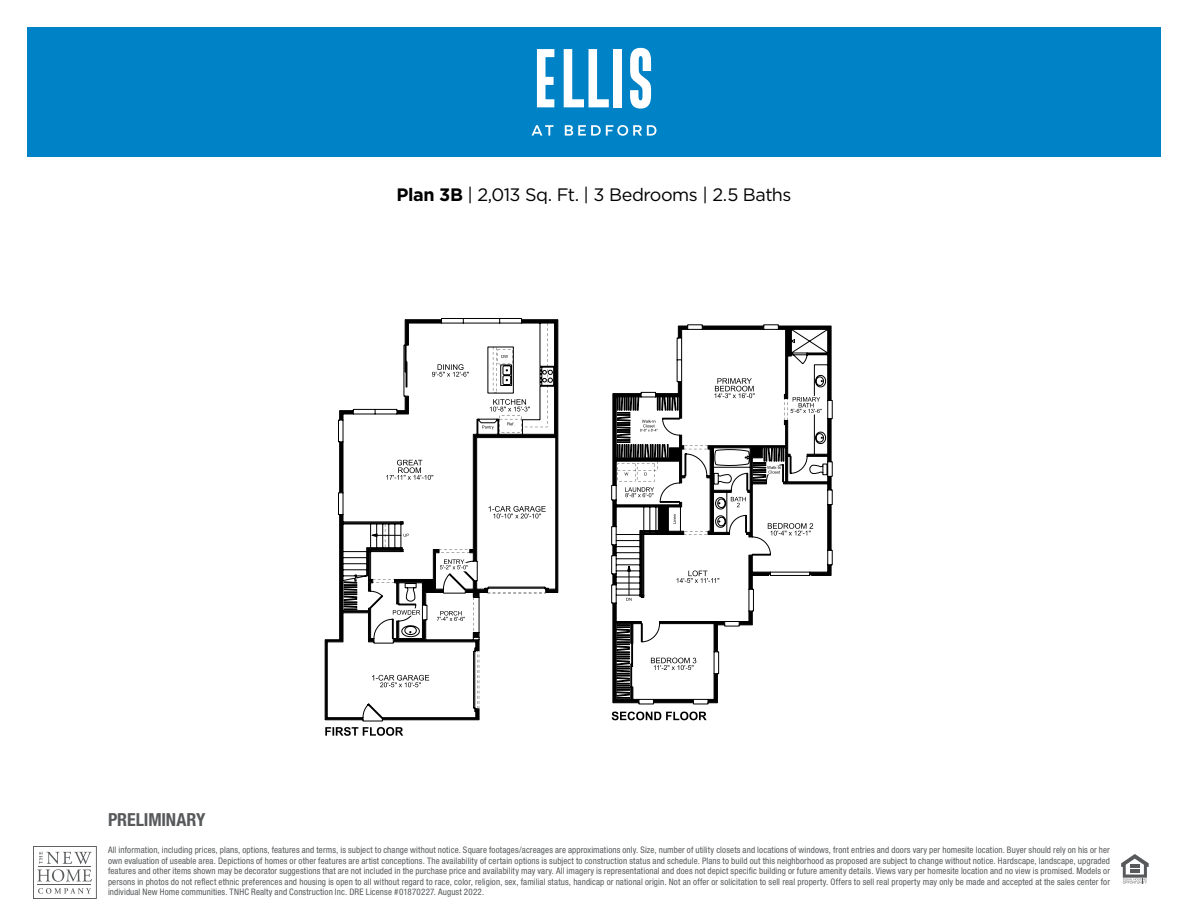
<style>
.page{position:relative;width:1188px;height:918px;background:#fff}
.page>*{position:absolute;margin:0;border:0;box-sizing:border-box;transform-origin:0 0}
.t1{font:18px "Gotham";letter-spacing:-.03em;color:#000}
.t2{font:700 condensed 18px "Helvetica Neue";letter-spacing:-.005em;color:#57595b}
.t3{font:condensed 9px/10.5px "Helvetica Neue";letter-spacing:.015em;color:#57595b;text-align:justify}
.s1{font-weight:700}
</style>
<div class="page">
<div style="left:27px;top:27px;width:1134px;height:130px;background:#0082c6"></div>
<svg style="left:532px;top:125px;width:22px;height:11px"></svg>
<svg style="left:565px;top:125px;width:91px;height:11px"></svg>
<svg style="left:537px;top:49px;width:17px;height:58px"></svg>
<svg style="left:564px;top:49px;width:45px;height:58px"></svg>
<div style="left:613px;top:49px;width:9px;height:58px;background:#fff"></div>
<svg style="left:630px;top:48px;width:21px;height:61px"></svg>
<svg style="left:33px;top:846px;width:64px;height:53px"></svg>
<svg style="left:1121px;top:854px;width:28px;height:30px"></svg>
<svg style="left:325px;top:318px;width:233px;height:403px"></svg>
<svg style="left:373px;top:323px;width:174px;height:386px"></svg>
<svg style="left:344px;top:581px;width:13px;height:29px"></svg>
<svg style="left:372px;top:675px;width:57px;height:12px"></svg>
<svg style="left:501px;top:355px;width:7px;height:3px"></svg>
<svg style="left:386px;top:460px;width:47px;height:20px"></svg>
<svg style="left:489px;top:506px;width:57px;height:12px"></svg>
<svg style="left:432px;top:364px;width:37px;height:13px"></svg>
<svg style="left:371px;top:533px;width:38px;height:4px"></svg>
<svg style="left:482px;top:399px;width:48px;height:34px"></svg>
<svg style="left:393px;top:559px;width:75px;height:62px"></svg>
<svg style="left:325px;top:727px;width:78px;height:9px"></svg>
<svg style="left:611px;top:324px;width:222px;height:380px"></svg>
<svg style="left:616px;top:624px;width:14px;height:75px"></svg>
<svg style="left:677px;top:571px;width:42px;height:12px"></svg>
<svg style="left:651px;top:658px;width:45px;height:12px"></svg>
<svg style="left:626px;top:565px;width:6px;height:36px"></svg>
<svg style="left:617px;top:378px;width:205px;height:158px"></svg>
<svg style="left:612px;top:712px;width:95px;height:8px"></svg>
<h1 class="t1" style="left:397px;top:183px;width:396px"><span class="s1">Plan 3B</span> | 2,013 Sq. Ft. | 3 Bedrooms | 2.5 Baths</h1>
<h1 class="t2" style="left:108px;top:809px;width:99px">PRELIMINARY</h1>
<p class="t3" style="left:108px;top:845px;width:1004px">All information, including prices, plans, options, features and terms, is subject to change without notice. Square footages/acreages are approximations only. Size, number of utility closets and locations of windows, front entries and doors vary per homesite location. Buyer should rely on his or her own evaluation of useable area. Depictions of homes or other features are artist conceptions. The availability of certain options is subject to construction status and schedule. Plans to build out this neighborhood as proposed are subject to change without notice. Hardscape, landscape, upgraded features and other items shown may be decorator suggestions that are not included in the purchase price and availability may vary. All imagery is representational and does not depict specific building or future amenity details. Views vary per homesite location and no view is promised. Models or persons in photos do not reflect ethnic preferences and housing is open to all without regard to race, color, religion, sex, familial status, handicap or national origin. Not an offer or solicitation to sell real property. Offers to sell real property may only be made and accepted at the sales center for individual New Home communities. TNHC Realty and Construction Inc. DRE License #01870227. August 2022.</p>
</div>
